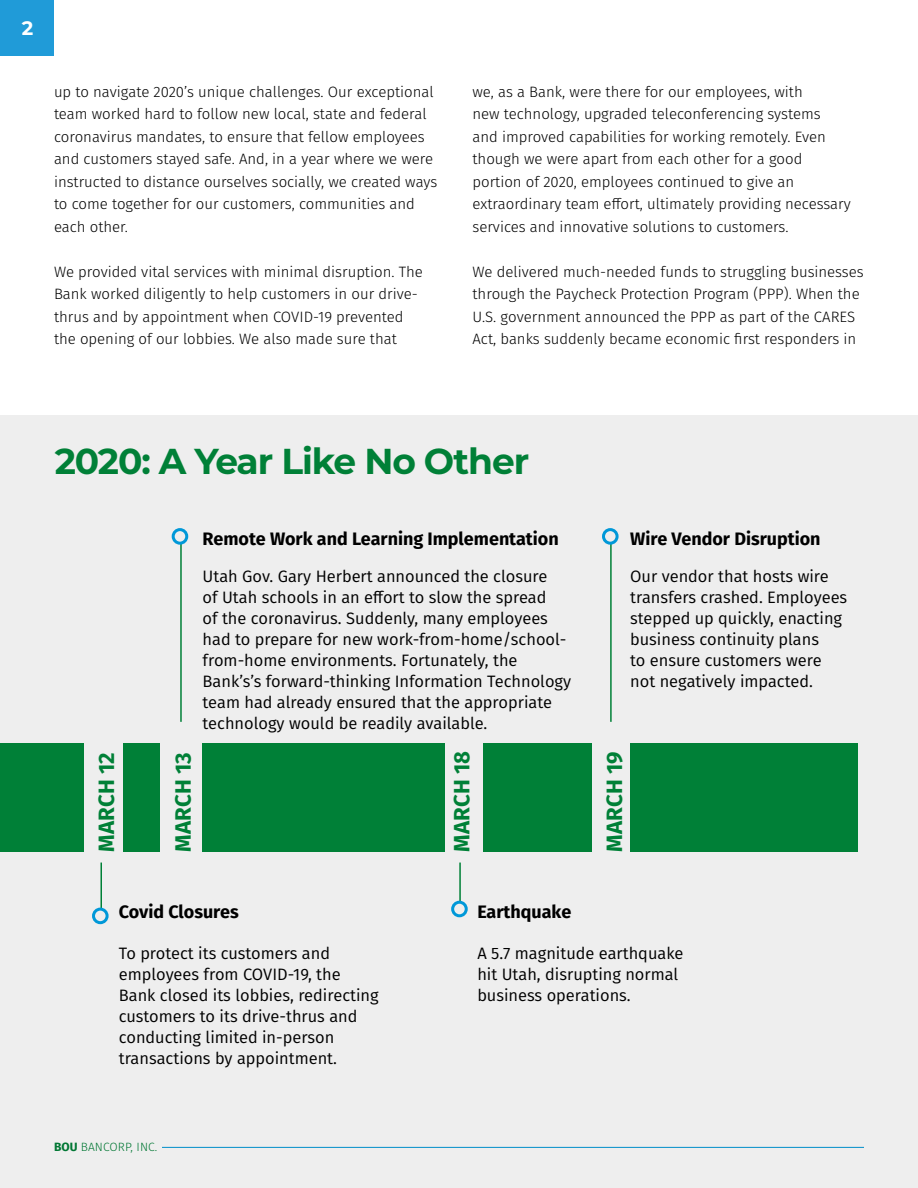
<style>
.page{position:relative;width:918px;height:1188px;background:#fff}
.page>*{position:absolute;margin:0;border:0;box-sizing:border-box;transform-origin:0 0}
.t1{font:700 36px "Montserrat";letter-spacing:-.03em;color:#008037}
.t2{font:700 22.2px "Fira Sans";letter-spacing:.005em;color:#008037}
.t3{font:700 19.5px "Montserrat";color:#fff}
.t4{font:700 18px "Fira Sans";color:#000}
.t5{font:16.5px/21px "Fira Sans";color:#000}
.t6{font:300 15px/22.5px "Fira Sans";color:#000}
.t7{font:300 12px "Fira Sans";letter-spacing:.01em;color:#008037}
.s1{font-weight:700}
</style>
<div class="page">
<div style="left:0;top:416px;width:918px;height:772px;background:#eee"></div>
<hr style="left:100px;top:863px;width:2px;height:46px;background:#008037">
<hr style="left:459px;top:863px;width:2px;height:39px;background:#008037">
<hr style="left:180px;top:543px;width:2px;height:179px;background:#008037">
<hr style="left:610px;top:543px;width:2px;height:179px;background:#008037">
<div style="left:92px;top:908px;width:17px;height:16px;border:3px solid #0098d8;border-radius:50%"></div>
<div style="left:451px;top:901px;width:17px;height:16px;border:3px solid #0098d8;border-radius:50%"></div>
<div style="left:602px;top:528px;width:17px;height:17px;border:3px solid #0098d8;border-radius:50%"></div>
<div style="left:172px;top:528px;width:16px;height:17px;border:3px solid #0098d8;border-radius:50%"></div>
<div style="left:0;top:744px;width:83px;height:108px;background:#008037"></div>
<div style="left:124px;top:744px;width:36px;height:108px;background:#008037"></div>
<div style="left:484px;top:744px;width:108px;height:108px;background:#008037"></div>
<hr style="left:917px;top:744px;width:1px;height:108px;background:#008037">
<div style="left:630px;top:744px;width:228px;height:108px;background:#008037"></div>
<div style="left:203px;top:744px;width:242px;height:108px;background:#008037"></div>
<div style="left:0;top:0;width:54px;height:55px;background:#209bd8"></div>
<h3 class="t3" style="left:22px;top:14px;width:13px">2</h3>
<p class="t6" style="left:54px;top:80px;width:385px">up to navigate 2020’s unique challenges. Our exceptional team worked hard to follow new local, state and federal coronavirus mandates, to ensure that fellow employees and customers stayed safe. And, in a year where we were instructed to distance ourselves socially, we created ways to come together for our customers, communities and each other.</p>
<p class="t6" style="left:54px;top:260px;width:370px">We provided vital services with minimal disruption. The Bank worked diligently to help customers in our drive&shy;thrus and by appointment when COVID-19 prevented the opening of our lobbies. We also made sure that</p>
<p class="t6" style="left:472px;top:80px;width:380px">we, as a Bank, were there for our employees, with<br>new technology, upgraded teleconferencing systems<br>and improved capabilities for working remotely. Even though we were apart from each other for a good portion of 2020, employees continued to give an extraordinary team effort, ultimately providing necessary services and innovative solutions to customers.</p>
<p class="t6" style="left:472px;top:260px;width:393px">We delivered much-needed funds to struggling businesses through the Paycheck Protection Program (PPP). When the U.S. government announced the PPP as part of the CARES Act, banks suddenly became economic first responders in</p>
<h1 class="t1" style="left:55px;top:436px;width:476px">2020: A Year Like No Other</h1>
<p class="t4" style="left:203px;top:524px;width:358px">Remote Work and Learning Implementation</p>
<p class="t5" style="left:203px;top:566px;width:370px">Utah Gov. Gary Herbert announced the closure<br>of Utah schools in an effort to slow the spread<br>of the coronavirus. Suddenly, many employees had to prepare for new work-from-home/school&shy;from-home environments. Fortunately, the Bank’s’s forward-thinking Information Technology team had already ensured that the appropriate technology would be readily available.</p>
<p class="t4" style="left:630px;top:524px;width:192px">Wire Vendor Disruption</p>
<p class="t5" style="left:630px;top:566px;width:219px">Our vendor that hosts wire transfers crashed. Employees stepped up quickly, enacting business continuity plans<br>to ensure customers were not negatively impacted.</p>
<h2 class="t2" style="left:88px;top:852px;width:101px;rotate:-90deg">MARCH 12</h2>
<h2 class="t2" style="left:164px;top:852px;width:101px;rotate:-90deg">MARCH 13</h2>
<h2 class="t2" style="left:443px;top:852px;width:102px;rotate:-90deg">MARCH 18</h2>
<h2 class="t2" style="left:596px;top:852px;width:102px;rotate:-90deg">MARCH 19</h2>
<p class="t4" style="left:119px;top:896px;width:121px">Covid Closures</p>
<p class="t5" style="left:119px;top:942px;width:261px">To protect its customers and employees from COVID-19, the<br>Bank closed its lobbies, redirecting customers to its drive-thrus and conducting limited in-person transactions by appointment.</p>
<p class="t7" style="left:54px;top:1138px;width:105px"><span class="s1">BOU</span> BANCORP, INC.</p>
<p class="t4" style="left:477px;top:896px;width:95px">Earthquake</p>
<p class="t5" style="left:477px;top:942px;width:208px">A 5.7 magnitude earthquake hit Utah, disrupting normal business operations.</p>
</div>
